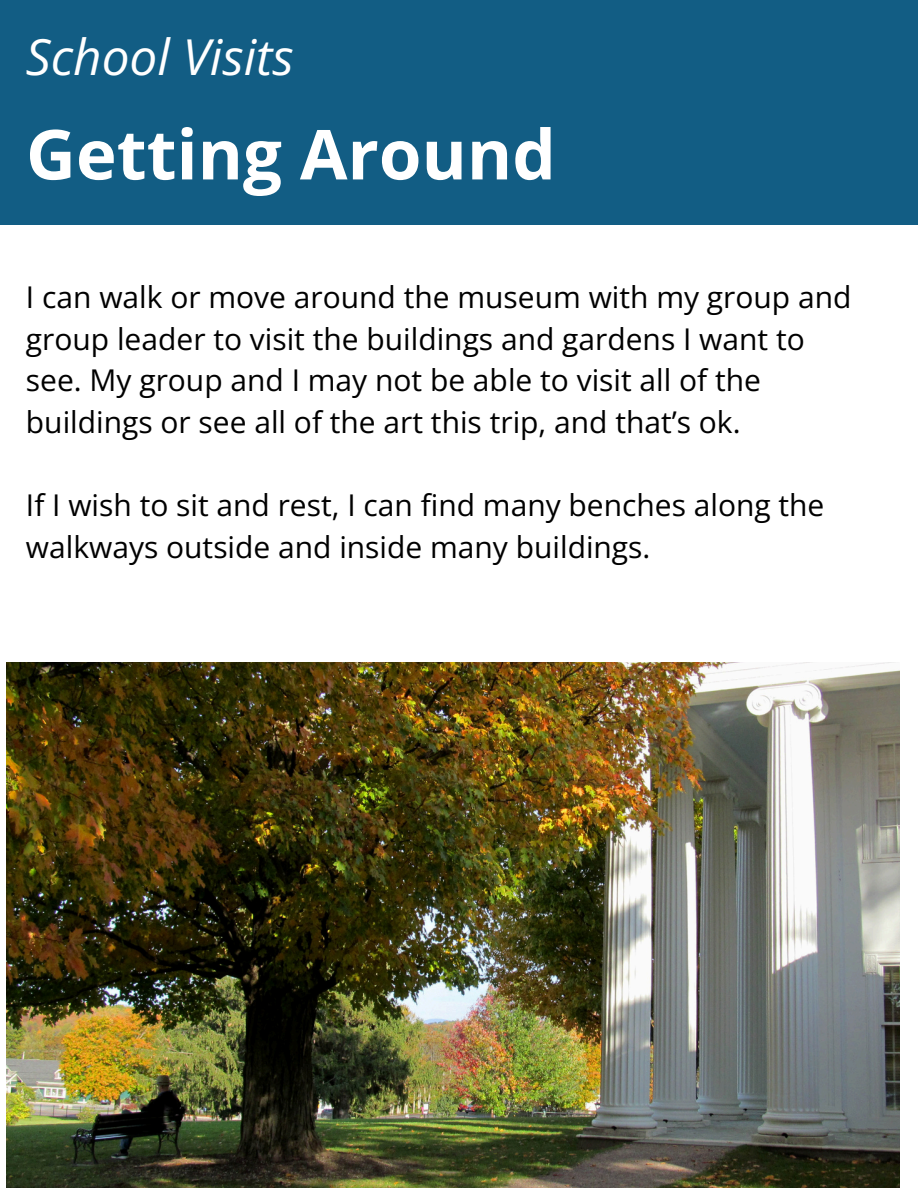
<style>
.page{position:relative;width:918px;height:1188px;background:#fff}
.page>*{position:absolute;margin:0;border:0;box-sizing:border-box;transform-origin:0 0}
.t1{font:700 69px "Open Sans";color:#fff}
.t2{font:italic 49.5px "Open Sans";color:#fff}
.t3{font:30px/41.7px "Open Sans";color:#000}
</style>
<div class="page">
<div style="left:0;top:0;width:918px;height:224px;background:#125d84"></div>
<img style="left:7px;top:662px;width:893px;height:526px">
<p class="t2" style="left:26px;top:22px;width:269px">School Visits</p>
<h1 class="t1" style="left:26px;top:106px;width:531px">Getting Around</h1>
<p class="t3" style="left:26px;top:276px;width:827px">I can walk or move around the museum with my group and group leader to visit the buildings and gardens I want to see. My group and I may not be able to visit all of the buildings or see all of the art this trip, and that’s ok.</p>
<p class="t3" style="left:26px;top:484px;width:800px">If I wish to sit and rest, I can find many benches along the walkways outside and inside many buildings.</p>
</div>
